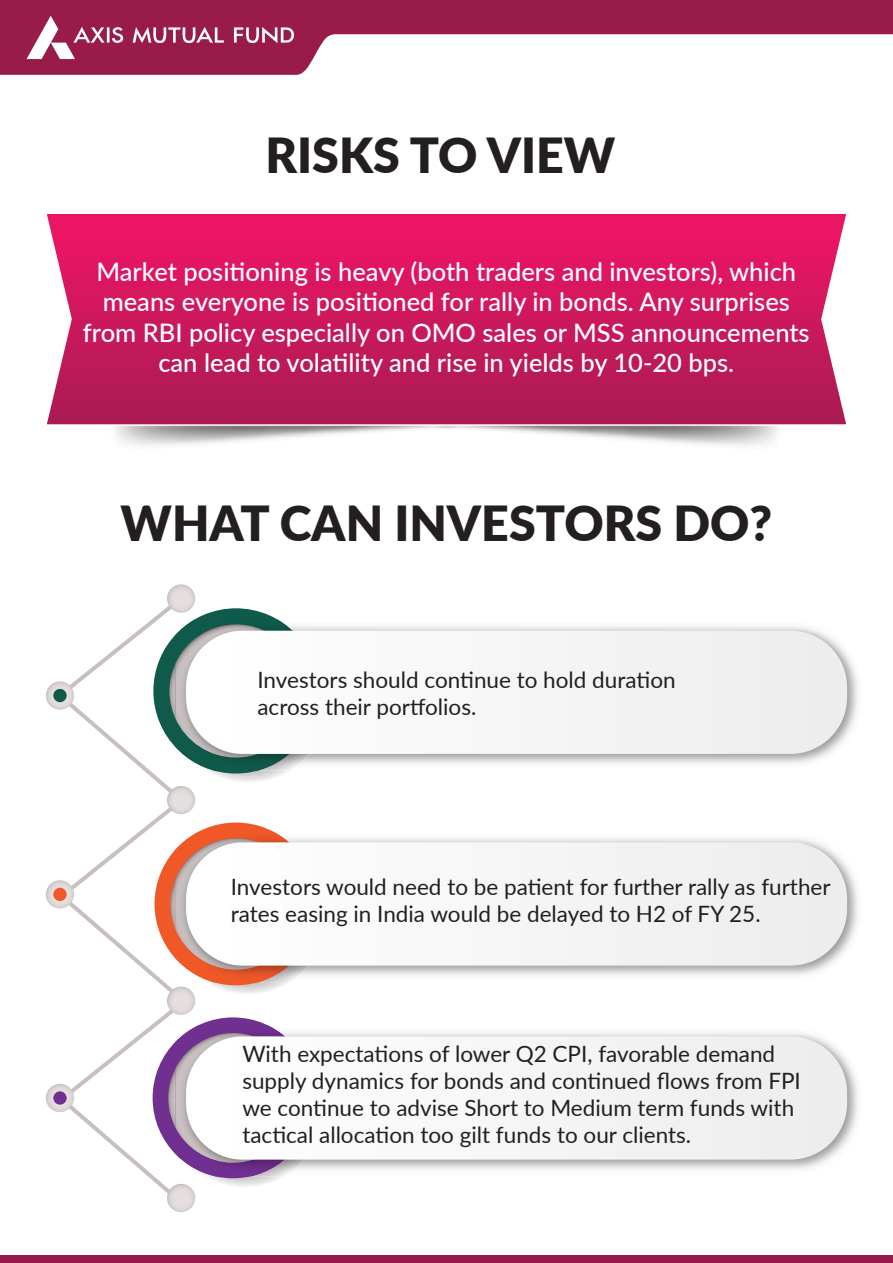
<style>
.page{position:relative;width:893px;height:1263px;background:#fff}
.page>*{position:absolute;margin:0;border:0;box-sizing:border-box;transform-origin:0 0}
.t1{font:900 48.3px "Lato";color:#231f20}
.t2{font:500 25.5px/30.6px "Lato";color:#fff;text-align:center}
.t3{font:22.5px/27px "Lato";color:#231f20}
</style>
<div class="page">
<svg style="left:46px;top:214px;width:801px;height:212px;background:#cf2162"></svg>
<svg style="left:0;top:0;width:893px;height:75px;fill:#991b49"></svg>
<svg style="left:27px;top:16px;width:100px;height:43px"></svg>
<svg style="left:133px;top:27px;width:91px;height:18px"></svg>
<svg style="left:234px;top:27px;width:62px;height:18px"></svg>
<div style="left:0;top:1256px;width:893px;height:7px;background:#971a4d"></div>
<svg style="left:209px;top:771px;width:78px;height:11px"></svg>
<div style="left:153px;top:608px;width:166px;height:165px;background:#0f5a4a;border-radius:50%"></div>
<svg style="left:57px;top:605px;width:129px;height:598px"></svg>
<svg style="left:167px;top:584px;width:28px;height:29px"></svg>
<svg style="left:46px;top:681px;width:28px;height:29px"></svg>
<div style="left:53px;top:689px;width:14px;height:13px;background:#0f5a4a;border-radius:50%"></div>
<div style="left:46px;top:880px;width:28px;height:28px;background:linear-gradient(to bottom,#dad3d3,#dfd8d8);border-radius:14px"></div>
<div style="left:53px;top:888px;width:14px;height:13px;background:#f05827;border-radius:50%"></div>
<div style="left:46px;top:1084px;width:28px;height:28px;background:linear-gradient(to right,#dbd5d4,#ddd7d6);border-radius:14px"></div>
<div style="left:53px;top:1091px;width:14px;height:14px;background:#703090;border-radius:50%"></div>
<svg style="left:167px;top:786px;width:28px;height:28px"></svg>
<svg style="left:167px;top:986px;width:28px;height:29px"></svg>
<svg style="left:167px;top:1184px;width:28px;height:28px"></svg>
<img style="left:319px;top:626px;width:539px;height:138px">
<img style="left:175px;top:620px;width:144px;height:151px">
<img style="left:175px;top:624px;width:128px;height:133px">
<svg style="left:186px;top:631px;width:661px;height:123px"></svg>
<svg style="left:208px;top:982px;width:79px;height:11px"></svg>
<div style="left:155px;top:822px;width:162px;height:163px;background:#f05827;border-radius:50%"></div>
<img style="left:170px;top:880px;width:5px;height:48px">
<img style="left:317px;top:838px;width:541px;height:138px">
<img style="left:175px;top:832px;width:142px;height:150px">
<img style="left:175px;top:838px;width:127px;height:131px">
<svg style="left:186px;top:842px;width:661px;height:123px"></svg>
<svg style="left:208px;top:1176px;width:74px;height:10px"></svg>
<div style="left:153px;top:1017px;width:161px;height:161px;background:#703090;border-radius:50%"></div>
<img style="left:168px;top:1069px;width:7px;height:58px">
<img style="left:314px;top:1032px;width:544px;height:138px">
<img style="left:175px;top:1025px;width:139px;height:151px">
<img style="left:175px;top:1033px;width:123px;height:130px">
<svg style="left:186px;top:1036px;width:661px;height:123px"></svg>
<h1 class="t1" style="left:266px;top:119px;width:351px">RISKS TO VIEW</h1>
<p class="t2" style="left:83px;top:255px;width:728px">Market positioning is heavy (both traders and investors), which means everyone is positioned for rally in bonds. Any surprises from RBI policy especially on OMO sales or MSS announcements can lead to volatility and rise in yields by 10-20 bps.</p>
<h1 class="t1" style="left:121px;top:487px;width:653px">WHAT CAN INVESTORS DO?</h1>
<p class="t3" style="left:257px;top:665px;width:420px">Investors should continue to hold duration across their portfolios.</p>
<p class="t3" style="left:231px;top:872px;width:601px">Investors would need to be patient for further rally as further rates easing in India would be delayed to H2 of FY 25.</p>
<p class="t3" style="left:242px;top:1039px;width:560px">With expectations of lower Q2 CPI, favorable demand supply dynamics for bonds and continued flows from FPI we continue to advise Short to Medium term funds with tactical allocation too gilt funds to our clients.</p>
</div>
